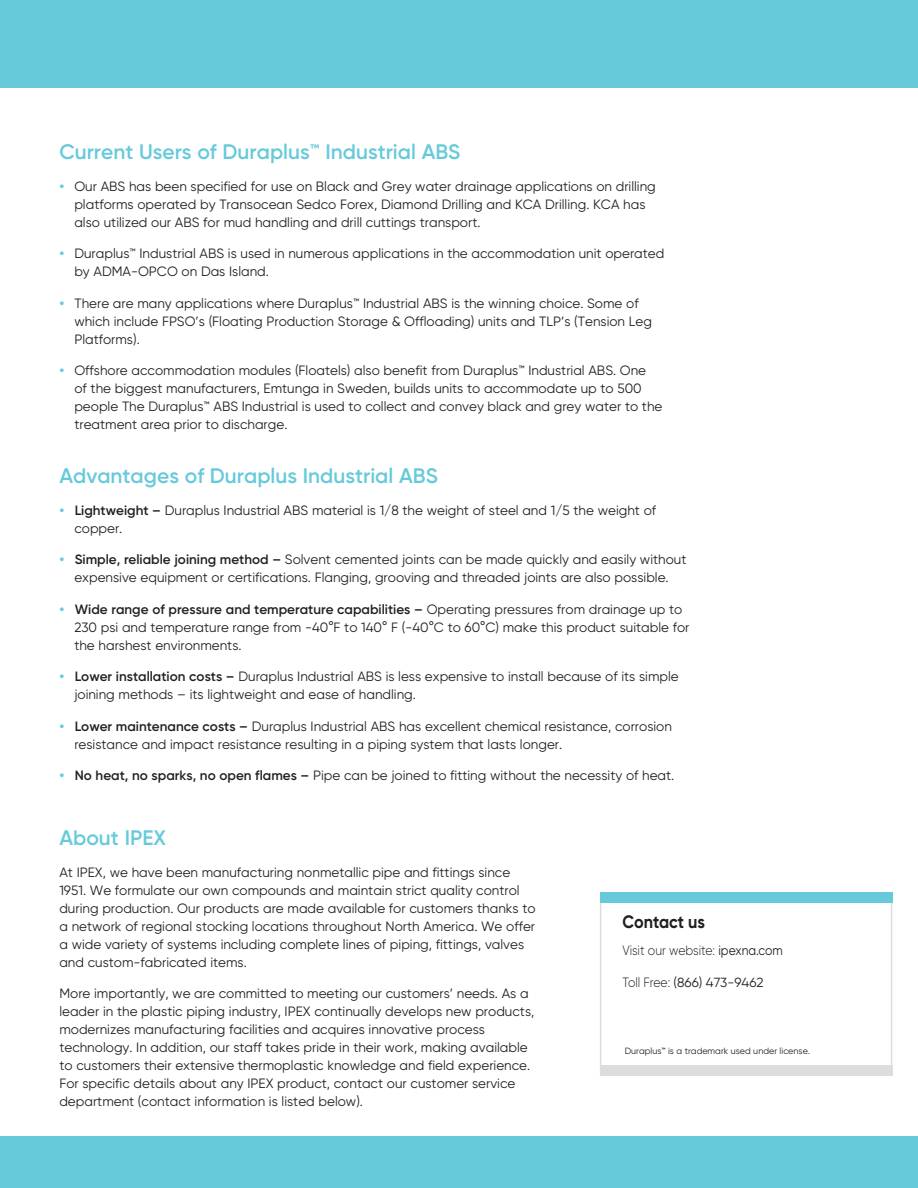
<style>
.page{position:relative;width:918px;height:1188px;background:#fff}
.page>*{position:absolute;margin:0;border:0;box-sizing:border-box;transform-origin:0 0}
.t1{font:600 21px "Gilroy";color:#66cadb}
.t2{font:700 18px "Gilroy";letter-spacing:-.005em;color:#231f20;scale:.9 1}
.t3{font:13.5px/18px "Gilroy";color:#231f20}
.t4{font:300 13.5px "Gilroy";letter-spacing:-.005em;color:#231f20;scale:.9 1}
.t5{font:13.2px "Gilroy";color:#231f20}
.t6{font:9px "Gilroy";color:#231f20}
.s1{font-weight:700;color:#66cadb}
.s2{font-weight:600}
.s3{font-weight:400}
.s4{font-weight:300;font-size:13.5px}
.s5{font-weight:500}
</style>
<div class="page">
<div style="left:0;top:0;width:918px;height:87px;background:#66cadb"></div>
<div style="left:0;top:1136px;width:918px;height:52px;background:#66cadb"></div>
<div style="left:600px;top:1065px;width:292px;height:10px;background:#dcddde"></div>
<hr style="left:600px;top:892px;width:1px;height:183px;background:#dcddde">
<hr style="left:891px;top:892px;width:1px;height:183px;background:#dcddde">
<div style="left:600px;top:892px;width:292px;height:11px;background:#66cadb"></div>
<h1 class="t1" style="left:59px;top:139px;width:403px">Current Users of Duraplus™ Industrial ABS</h1>
<p class="t3" style="left:74px;top:177px;width:583px;text-indent:-15px"><span class="s1">•</span> Our ABS has been specified for use on Black and Grey water drainage applications on drilling platforms operated by Transocean Sedco Forex, Diamond Drilling and KCA Drilling. KCA has also utilized our ABS for mud handling and drill cuttings transport.</p>
<p class="t3" style="left:74px;top:244px;width:591px;text-indent:-15px"><span class="s1">•</span> Duraplus™ Industrial ABS is used in numerous applications in the accommodation unit operated by ADMA-OPCO on Das Island.</p>
<p class="t3" style="left:74px;top:294px;width:579px;text-indent:-15px"><span class="s1">•</span> There are many applications where Duraplus™ Industrial ABS is the winning choice. Some of which include FPSO’s (Floating Production Storage &amp; Offloading) units and TLP’s (Tension Leg<br>Platforms).</p>
<p class="t3" style="left:74px;top:361px;width:590px;text-indent:-15px"><span class="s1">•</span> Offshore accommodation modules (Floatels) also benefit from Duraplus™ Industrial ABS. One<br>of the biggest manufacturers, Emtunga in Sweden, builds units to accommodate up to 500 people The Duraplus™ ABS Industrial is used to collect and convey black and grey water to the treatment area prior to discharge.</p>
<h1 class="t1" style="left:59px;top:463px;width:380px">Advantages of Duraplus Industrial ABS</h1>
<p class="t3" style="left:74px;top:501px;width:583px;text-indent:-15px"><span class="s1">•</span> <span class="s2">Lightweight –</span> Duraplus Industrial ABS material is 1/8 the weight of steel and 1/5 the weight of copper.</p>
<p class="t3" style="left:59px;top:550px;width:629px;text-align:center"><span class="s1">•</span> <span class="s2">Simple, reliable joining method –</span> Solvent cemented joints can be made quickly and easily without expensive equipment or certifications. Flanging, grooving and threaded joints are also possible.</p>
<p class="t3" style="left:74px;top:600px;width:617px;text-indent:-15px"><span class="s1">•</span> <span class="s2">Wide range of pressure and temperature capabilities –</span> Operating pressures from drainage up to<br>230 psi and temperature range from -40°F to 140° F (-40°C to 60°C) make this product suitable for the harshest environments.</p>
<p class="t3" style="left:74px;top:667px;width:606px;text-indent:-15px"><span class="s1">•</span> <span class="s2">Lower installation costs –</span> Duraplus Industrial ABS is less expensive to install because of its simple joining methods – its lightweight and ease of handling.</p>
<p class="t3" style="left:74px;top:717px;width:599px;text-indent:-15px"><span class="s1">•</span> <span class="s2">Lower maintenance costs –</span> Duraplus Industrial ABS has excellent chemical resistance, corrosion resistance and impact resistance resulting in a piping system that lasts longer.</p>
<p class="t3" style="left:59px;top:766px;width:616px"><span class="s1">•</span> <span class="s2">No heat, no sparks, no open flames –</span> Pipe can be joined to fitting without the necessity of heat.</p>
<h1 class="t1" style="left:59px;top:825px;width:108px">About IPEX</h1>
<p class="t3" style="left:59px;top:863px;width:478px">At IPEX, we have been manufacturing nonmetallic pipe and fittings since 1951. We formulate our own compounds and maintain strict quality control during production. Our products are made available for customers thanks to a network of regional stocking locations throughout North America. We offer a wide variety of systems including complete lines of piping, fittings, valves and custom-fabricated items.</p>
<p class="t3" style="left:59px;top:984px;width:476px">More importantly, we are committed to meeting our customers’ needs. As a leader in the plastic piping industry, IPEX continually develops new products, modernizes manufacturing facilities and acquires innovative process technology. In addition, our staff takes pride in their work, making available to customers their extensive thermoplastic knowledge and field experience.<br>For specific details about any IPEX product, contact our customer service department (contact information is listed below).</p>
<h2 class="t2" style="left:623px;top:910px;width:93px">Contact us</h2>
<p class="t4" style="left:623px;top:942px;width:180px">Visit our website: <span class="s3">ipexna.com</span></p>
<p class="t5" style="left:623px;top:974px;width:143px"><span class="s4">Toll Free:</span> (866) 473-9462</p>
<p class="t6" style="left:625px;top:1045px;width:187px">Duraplus<span class="s5">™</span> is a trademark used under license.</p>
</div>
